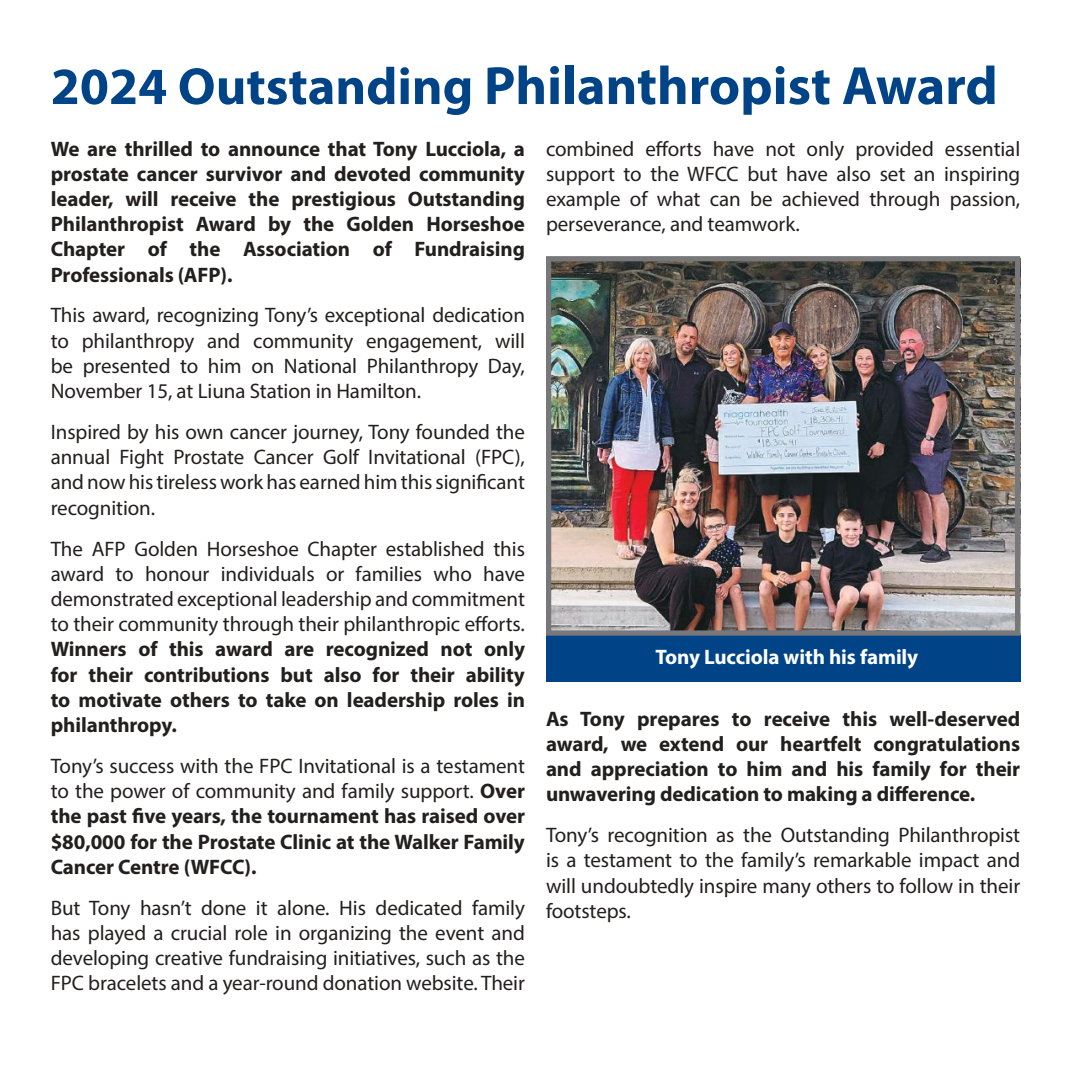
<style>
.page{position:relative;width:1071px;height:1071px;background:#fff}
.page>*{position:absolute;margin:0;border:0;box-sizing:border-box;transform-origin:0 0}
.t1{font:54.25px "Myriad Variable Concept";color:#004487}
.t2{font:52.5px "Myriad Variable Concept";color:#1d4993}
.t3{font:21px/25.2px "Myriad Pro";letter-spacing:-.005em;color:#241f1f;text-align:justify}
.t4{font:700 21px/25.2px "Myriad Pro";letter-spacing:-.005em;color:#241f1f;text-align:justify}
.t5{font:700 21px "Myriad Pro";letter-spacing:-.005em;color:#fff}
.s1{font-size:52.5px}
.s2{font-weight:400}
</style>
<div class="page">
<img style="left:552px;top:262px;width:462px;height:368px">
<div style="left:546px;top:636px;width:474px;height:46px;background:#004487"></div>
<div style="left:546px;top:256px;width:474px;height:380px;border:5px solid #787779"></div>
<h1 class="t1" style="left:51px;top:54px;width:949px"><span class="s1">2024 Outstanding</span> Philanthropist Award</h1>
<h2 class="t2" style="left:51px;top:56px;width:438px">Foundation Eve ts</h2>
<p class="t4" style="left:51px;top:135px;width:476px">We are thrilled to announce that Tony Lucciola, a prostate cancer survivor and devoted community leader, will receive the prestigious Outstanding Philanthropist Award by the Golden Horseshoe Chapter of the Association of Fundraising Professionals (AFP).</p>
<p class="t3" style="left:51px;top:303px;width:476px">This award, recognizing Tony’s exceptional dedication to philanthropy and community engagement, will be presented to him on National Philanthropy Day, November 15, at Liuna Station in Hamilton.</p>
<p class="t3" style="left:51px;top:419px;width:476px">Inspired by his own cancer journey, Tony founded the annual Fight Prostate Cancer Golf Invitational (FPC), and now his tireless work has earned him this significant recognition.</p>
<p class="t3" style="left:51px;top:536px;width:476px">The AFP Golden Horseshoe Chapter established this award to honour individuals or families who have demonstrated exceptional leadership and commitment to their community through their philanthropic efforts.</p>
<p class="t4" style="left:51px;top:636px;width:476px">Winners of this award are recognized not only for their contributions but also for their ability to motivate others to take on leadership roles in philanthropy.</p>
<p class="t4" style="left:51px;top:753px;width:476px"><span class="s2">Tony’s success with the FPC Invitational is a testament to the power of community and family support.</span> Over the past five years, the tournament has raised over $80,000 for the Prostate Clinic at the Walker Family Cancer Centre (WFCC).</p>
<p class="t3" style="left:51px;top:895px;width:476px">But Tony hasn’t done it alone. His dedicated family has played a crucial role in organizing the event and developing creative fundraising initiatives, such as the FPC bracelets and a year-round donation website. Their</p>
<p class="t3" style="left:546px;top:136px;width:476px">combined efforts have not only provided essential support to the WFCC but have also set an inspiring example of what can be achieved through passion, perseverance, and teamwork.</p>
<p class="t5" style="left:656px;top:643px;width:264px">Tony Lucciola with his family</p>
<p class="t4" style="left:546px;top:705px;width:476px">As Tony prepares to receive this well-deserved award, we extend our heartfelt congratulations and appreciation to him and his family for their unwavering dedication to making a difference.</p>
<p class="t3" style="left:546px;top:822px;width:476px">Tony’s recognition as the Outstanding Philanthropist is a testament to the family’s remarkable impact and will undoubtedly inspire many others to follow in their footsteps.</p>
</div>
